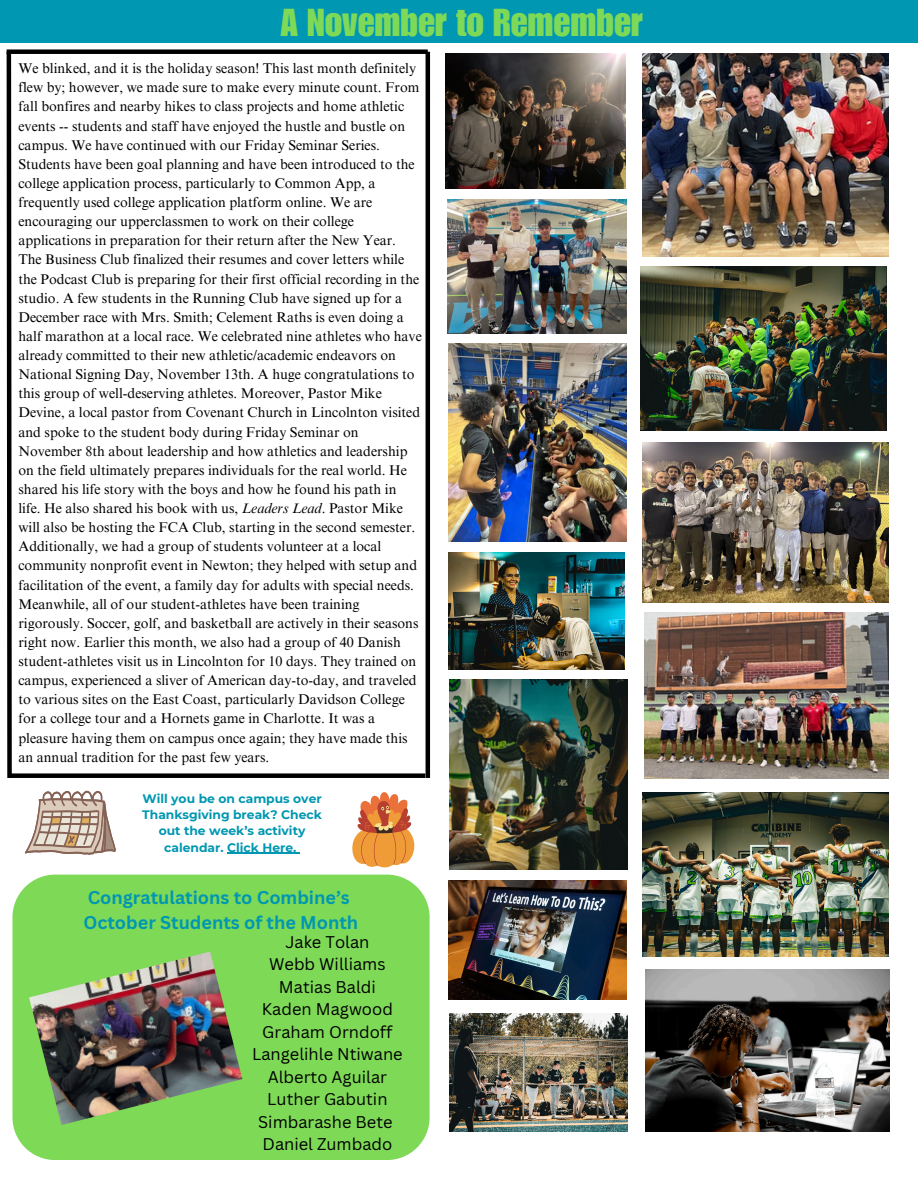
<style>
.page{position:relative;width:918px;height:1188px;background:#fff}
.page>*{position:absolute;margin:0;border:0;box-sizing:border-box;transform-origin:0 0}
.t1{font:37.95px "Impact LT Std";color:#7ed957}
.t2{font:700 18px/24.8px "Canva Sans";color:#0097b2}
.t3{font:16.5px/22.5px "Canva Sans";color:#000;text-align:center}
.t4{font:14.1px/19.2px "Times NRMT Pro";color:#000}
.t5{font:700 12.3px/16.4px "Montserrat";color:#0097b2;text-align:center}
.s1{font-style:italic}
</style>
<div class="page">
<img style="left:642px;top:54px;width:247px;height:202px">
<img style="left:644px;top:613px;width:244px;height:165px">
<img style="left:446px;top:54px;width:180px;height:135px">
<img style="left:447px;top:199px;width:179px;height:134px">
<img style="left:642px;top:443px;width:247px;height:160px">
<img style="left:449px;top:344px;width:178px;height:198px">
<div style="left:12px;top:875px;width:418px;height:285px;background:#7ed957"></div>
<img style="left:29px;top:952px;width:213px;height:173px">
<div style="left:7px;top:49px;width:421px;height:5px;background:#000"></div>
<div style="left:10px;top:773px;width:415px;height:5px;background:#000"></div>
<hr style="left:426px;top:52px;width:4px;height:726px;background:#000">
<svg style="left:6px;top:49px;width:8px;height:729px"></svg>
<img style="left:640px;top:267px;width:247px;height:164px">
<img style="left:642px;top:793px;width:247px;height:164px">
<img style="left:450px;top:679px;width:177px;height:190px">
<img style="left:449px;top:880px;width:178px;height:119px">
<img style="left:450px;top:1013px;width:177px;height:118px">
<img style="left:449px;top:552px;width:175px;height:117px">
<img style="left:645px;top:969px;width:244px;height:162px">
<svg style="left:25px;top:791px;width:91px;height:64px"></svg>
<svg style="left:352px;top:792px;width:63px;height:76px"></svg>
<div style="left:0;top:0;width:918px;height:43px;background:#0097b2"></div>
<hr style="left:227px;top:853px;width:70px;height:1px;background:#0097b2">
<p class="t1" style="left:280px;top:9px;width:364px">A November to Remember</p>
<h2 class="t4" style="left:18px;top:61px;width:405px">We blinked, and it is the holiday season! This last month definitely flew by; however, we made sure to make every minute count. From fall bonfires and nearby hikes to class projects and home athletic events -- students and staff have enjoyed the hustle and bustle on campus. We have continued with our Friday Seminar Series.<br>Students have been goal planning and have been introduced to the college application process, particularly to Common App, a frequently used college application platform online. We are encouraging our upperclassmen to work on their college applications in preparation for their return after the New Year.<br>The Business Club finalized their resumes and cover letters while the Podcast Club is preparing for their first official recording in the studio. A few students in the Running Club have signed up for a December race with Mrs. Smith; Celement Raths is even doing a half marathon at a local race. We celebrated nine athletes who have already committed to their new athletic/academic endeavors on National Signing Day, November 13th. A huge congratulations to this group of well-deserving athletes. Moreover, Pastor Mike Devine, a local pastor from Covenant Church in Lincolnton visited and spoke to the student body during Friday Seminar on November 8th about leadership and how athletics and leadership on the field ultimately prepares individuals for the real world. He shared his life story with the boys and how he found his path in life. He also shared his book with us, <span class="s1">Leaders Lead</span>. Pastor Mike will also be hosting the FCA Club, starting in the second semester.<br>Additionally, we had a group of students volunteer at a local community nonprofit event in Newton; they helped with setup and facilitation of the event, a family day for adults with special needs.<br>Meanwhile, all of our student-athletes have been training rigorously. Soccer, golf, and basketball are actively in their seasons right now. Earlier this month, we also had a group of 40 Danish student-athletes visit us in Lincolnton for 10 days. They trained on campus, experienced a sliver of American day-to-day, and traveled to various sites on the East Coast, particularly Davidson College for a college tour and a Hornets game in Charlotte. It was a pleasure having them on campus once again; they have made this an annual tradition for the past few years.</h2>
<h3 class="t5" style="left:142px;top:790px;width:181px">Will you be on campus over<br>Thanksgiving break? Check out the week’s activity calendar. Click Here.</h3>
<p class="t2" style="left:83px;top:885px;width:276px">Congratulations to Combine’s<br>October Students of the Month</p>
<p class="t3" style="left:252px;top:930px;width:152px">Jake Tolan<br>Webb Williams<br>Matias Baldi<br>Kaden Magwood<br>Graham Orndoff<br>Langelihle Ntiwane<br>Alberto Aguilar<br>Luther Gabutin<br>Simbarashe Bete<br>Daniel Zumbado</p>
</div>
